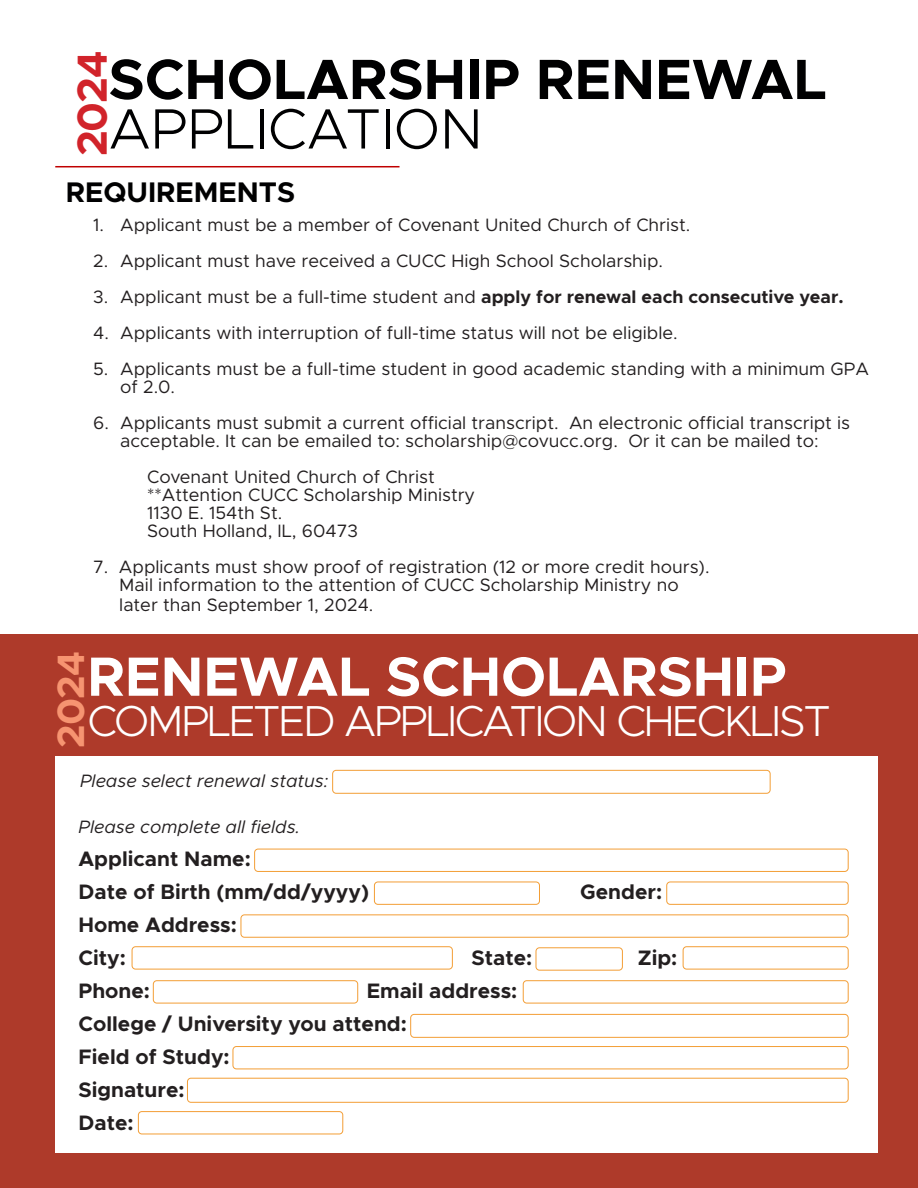
<style>
.page{position:relative;width:918px;height:1188px;background:#fff}
.page>*{position:absolute;margin:0;border:0;box-sizing:border-box;transform-origin:0 0}
.t1{font:700 57px "Metropolis";color:#000001}
.t2{font:300 57px "Metropolis";color:#000001}
.t3{font:700 55.5px "Metropolis";color:#fff}
.t4{font:300 43.5px "Metropolis";letter-spacing:-.05em;color:#fff}
.t5{font:700 42.3px "Metropolis";color:#d1232a}
.t6{font:700 38.4px "Metropolis";color:#f69471}
.t7{font:700 28.5px "Metropolis";color:#000001}
.t8{font:700 21px "Metropolis";color:#231f20}
.List_Paragraph{font:18px/18px "Metropolis";color:#231f20}
.t9{font:italic 18px "Metropolis";color:#231f20}
.s1{font-weight:700}
</style>
<div class="page">
<div style="left:0;top:635px;width:918px;height:553px;background:#ae3a2a"></div>
<hr style="left:55px;top:166px;width:345px;height:1px;background:#c00000">
<div style="left:55px;top:756px;width:823px;height:396px;background:#fff"></div>
<div style="left:254px;top:849px;width:595px;height:23px;border:1px solid #f39e36;border-radius:4px"></div>
<div style="left:374px;top:882px;width:166px;height:23px;border:1px solid #f39e36;border-radius:4px"></div>
<div style="left:241px;top:914px;width:608px;height:24px;border:1px solid #f39e36;border-radius:4px"></div>
<div style="left:666px;top:882px;width:183px;height:23px;border:1px solid #f39e36;border-radius:4px"></div>
<div style="left:132px;top:946px;width:321px;height:23px;border:1px solid #f39e36;border-radius:4px"></div>
<div style="left:683px;top:946px;width:166px;height:23px;border:1px solid #f39e36;border-radius:4px"></div>
<div style="left:536px;top:947px;width:87px;height:24px;border:1px solid #f39e36;border-radius:4px"></div>
<div style="left:153px;top:980px;width:205px;height:23px;border:1px solid #f39e36;border-radius:4px"></div>
<div style="left:523px;top:980px;width:326px;height:23px;border:1px solid #f39e36;border-radius:4px"></div>
<div style="left:410px;top:1014px;width:439px;height:24px;border:1px solid #f39e36;border-radius:4px"></div>
<div style="left:233px;top:1046px;width:616px;height:23px;border:1px solid #f39e36;border-radius:4px"></div>
<div style="left:187px;top:1078px;width:662px;height:25px;border:1px solid #f39e36;border-radius:4px"></div>
<div style="left:138px;top:1111px;width:205px;height:23px;border:1px solid #f39e36;border-radius:4px"></div>
<div style="left:332px;top:770px;width:439px;height:24px;border:1px solid #f39e36;border-radius:4px"></div>
<p class="t5" style="left:65px;top:156px;width:108px;rotate:-90deg">2024</p>
<p class="t1" style="left:109px;top:43px;width:720px">SCHOLARSHIP RENEWAL</p>
<p class="t2" style="left:109px;top:94px;width:376px">APPLICATION</p>
<p class="t7" style="left:66px;top:174px;width:231px">REQUIREMENTS</p>
<p class="List_Paragraph" style="left:93px;top:216px;width:599px">1. Applicant must be a member of Covenant United Church of Christ.</p>
<p class="List_Paragraph" style="left:93px;top:252px;width:571px">2. Applicant must have received a CUCC High School Scholarship.</p>
<p class="List_Paragraph" style="left:93px;top:288px;width:752px">3. Applicant must be a full-time student and <span class="s1">apply for renewal each consecutive year.</span></p>
<p class="List_Paragraph" style="left:93px;top:324px;width:586px">4. Applicants with interruption of full-time status will not be eligible.</p>
<p class="List_Paragraph" style="left:120px;top:360px;width:750px;text-indent:-27px">5. Applicants must be a full-time student in good academic standing with a minimum GPA of 2.0.</p>
<p class="List_Paragraph" style="left:93px;top:414px;width:758px;text-align:center">6. Applicants must submit a current official transcript. An electronic official transcript is acceptable. It can be emailed to: scholarship@covucc.org. Or it can be mailed to:</p>
<p class="List_Paragraph" style="left:147px;top:468px;width:289px">Covenant United Church of Christ</p>
<p class="List_Paragraph" style="left:147px;top:486px;width:330px">**Attention CUCC Scholarship Ministry</p>
<p class="List_Paragraph" style="left:147px;top:504px;width:137px">1130 E. 154th St.</p>
<p class="List_Paragraph" style="left:147px;top:522px;width:212px">South Holland, IL, 60473</p>
<p class="List_Paragraph" style="left:93px;top:558px;width:618px">7. Applicants must show proof of registration (12 or more credit hours).</p>
<p class="List_Paragraph" style="left:119px;top:576px;width:561px">Mail information to the attention of CUCC Scholarship Ministry no</p>
<p class="List_Paragraph" style="left:119px;top:595px;width:256px">later than September 1, 2024.</p>
<p class="t6" style="left:47px;top:748px;width:98px;rotate:-90deg">2024</p>
<p class="t3" style="left:87px;top:641px;width:701px">RENEWAL SCHOLARSHIP</p>
<p class="t4" style="left:87px;top:694px;width:745px">COMPLETED APPLICATION CHECKLIST</p>
<p class="t9" style="left:80px;top:769px;width:250px">Please select renewal status:</p>
<p class="t9" style="left:79px;top:815px;width:223px">Please complete all fields.</p>
<p class="t8" style="left:79px;top:845px;width:174px">Applicant Name:</p>
<p class="t8" style="left:79px;top:878px;width:292px">Date of Birth (mm/dd/yyyy)</p>
<p class="t8" style="left:580px;top:878px;width:83px">Gender:</p>
<p class="t8" style="left:79px;top:911px;width:160px">Home Address:</p>
<p class="t8" style="left:79px;top:944px;width:49px">City:</p>
<p class="t8" style="left:472px;top:944px;width:62px">State:</p>
<p class="t8" style="left:638px;top:944px;width:41px">Zip:</p>
<p class="t8" style="left:79px;top:977px;width:73px">Phone:</p>
<p class="t8" style="left:367px;top:977px;width:152px">Email address:</p>
<p class="t8" style="left:79px;top:1010px;width:330px">College / University you attend:</p>
<p class="t8" style="left:79px;top:1043px;width:153px">Field of Study:</p>
<p class="t8" style="left:79px;top:1076px;width:108px">Signature:</p>
<p class="t8" style="left:79px;top:1109px;width:57px">Date:</p>
</div>
